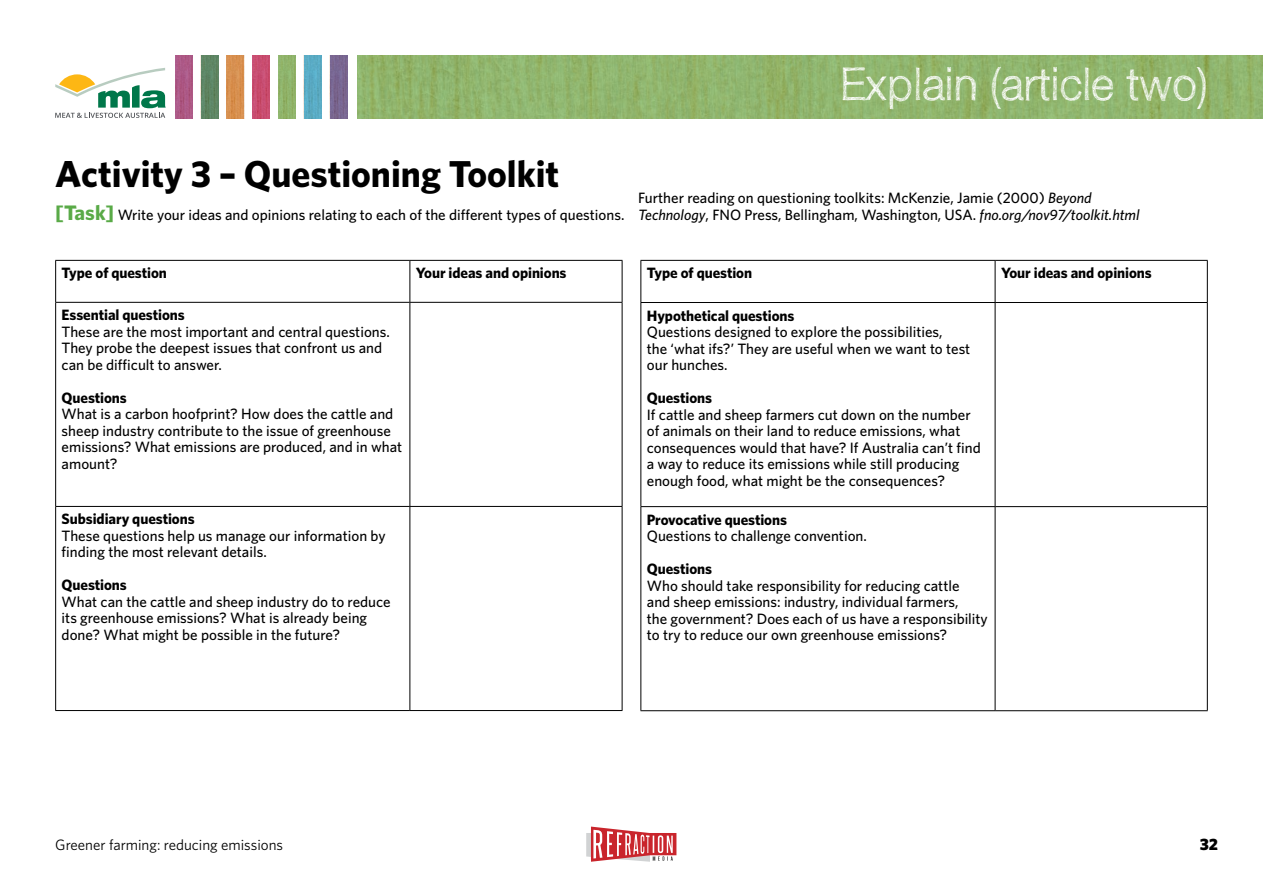
<style>
.page{position:relative;width:1263px;height:893px;background:#fff}
.page>*{position:absolute;margin:0;border:0;box-sizing:border-box;transform-origin:0 0}
.t1{font:300 45.15px "Sketchetik";color:#fff}
.t2{font:700 37.5px "Whitney";color:#000}
.t3{font:900 16.5px "Whitney";color:#000}
.t4{font:500 15px/16.5px "Whitney";color:#000}
.t5{font:700 15px "Whitney";letter-spacing:-.005em;color:#000}
.t6{font:15px "Whitney";color:#000}
.s1{font-weight:700;font-size:21px;color:#59aa47}
.s2{font-style:italic}
</style>
<div class="page">
<svg style="left:586px;top:827px;width:90px;height:35px"></svg>
<img style="left:357px;top:55px;width:906px;height:63px">
<img style="left:175px;top:55px;width:18px;height:63px">
<img style="left:227px;top:55px;width:17px;height:63px">
<img style="left:252px;top:55px;width:18px;height:63px">
<img style="left:278px;top:55px;width:18px;height:63px">
<img style="left:304px;top:55px;width:17px;height:63px">
<img style="left:201px;top:55px;width:17px;height:63px">
<img style="left:330px;top:55px;width:17px;height:63px">
<svg style="left:55px;top:68px;width:111px;height:50px"></svg>
<hr style="left:55px;top:260px;width:355px;height:1px;background:#000">
<hr style="left:410px;top:260px;width:212px;height:1px;background:#000">
<hr style="left:55px;top:302px;width:355px;height:1px;background:#000">
<hr style="left:410px;top:302px;width:212px;height:1px;background:#000">
<hr style="left:55px;top:506px;width:355px;height:1px;background:#000">
<hr style="left:410px;top:506px;width:212px;height:1px;background:#000">
<hr style="left:55px;top:710px;width:355px;height:1px;background:#000">
<hr style="left:410px;top:710px;width:212px;height:1px;background:#000">
<hr style="left:55px;top:261px;width:1px;height:41px;background:#000">
<hr style="left:55px;top:303px;width:1px;height:203px;background:#000">
<hr style="left:55px;top:507px;width:1px;height:203px;background:#000">
<hr style="left:409px;top:261px;width:1px;height:41px;background:#000">
<hr style="left:622px;top:261px;width:1px;height:41px;background:#000">
<hr style="left:409px;top:303px;width:1px;height:203px;background:#000">
<hr style="left:622px;top:303px;width:1px;height:203px;background:#000">
<hr style="left:409px;top:507px;width:1px;height:203px;background:#000">
<hr style="left:622px;top:507px;width:1px;height:203px;background:#000">
<hr style="left:640px;top:260px;width:355px;height:1px;background:#000">
<hr style="left:995px;top:260px;width:213px;height:1px;background:#000">
<hr style="left:640px;top:302px;width:355px;height:1px;background:#000">
<hr style="left:995px;top:302px;width:213px;height:1px;background:#000">
<hr style="left:640px;top:506px;width:355px;height:1px;background:#000">
<hr style="left:995px;top:506px;width:213px;height:1px;background:#000">
<hr style="left:640px;top:710px;width:355px;height:1px;background:#000">
<hr style="left:995px;top:710px;width:213px;height:1px;background:#000">
<hr style="left:640px;top:261px;width:1px;height:41px;background:#000">
<hr style="left:640px;top:303px;width:1px;height:203px;background:#000">
<hr style="left:640px;top:507px;width:1px;height:203px;background:#000">
<hr style="left:995px;top:261px;width:1px;height:41px;background:#000">
<hr style="left:1207px;top:261px;width:1px;height:41px;background:#000">
<hr style="left:995px;top:303px;width:1px;height:203px;background:#000">
<hr style="left:1207px;top:303px;width:1px;height:203px;background:#000">
<hr style="left:995px;top:507px;width:1px;height:203px;background:#000">
<hr style="left:1207px;top:507px;width:1px;height:203px;background:#000">
<h1 class="t1" style="left:839px;top:56px;width:370px">Explain (article two)</h1>
<h2 class="t2" style="left:55px;top:148px;width:505px">Activity 3 – Questioning Toolkit</h2>
<p class="t4" style="left:55px;top:206px;width:571px"><span class="s1">[Task]</span> Write your ideas and opinions relating to each of the different types of questions.</p>
<p class="t4" style="left:638px;top:189px;width:503px">Further reading on questioning toolkits: McKenzie, Jamie (2000) <span class="s2">Beyond<br>Technology</span>, FNO Press, Bellingham, Washington, USA. <span class="s2">fno.org/nov97/toolkit.html</span></p>
<p class="t5" style="left:62px;top:263px;width:107px">Type of question</p>
<p class="t5" style="left:416px;top:263px;width:152px">Your ideas and opinions</p>
<p class="t5" style="left:62px;top:305px;width:125px">Essential questions</p>
<p class="t4" style="left:62px;top:323px;width:330px">These are the most important and central questions.<br>They probe the deepest issues that confront us and can be difficult to answer.</p>
<p class="t5" style="left:62px;top:388px;width:67px">Questions</p>
<p class="t4" style="left:62px;top:406px;width:342px">What is a carbon hoofprint? How does the cattle and sheep industry contribute to the issue of greenhouse emissions? What emissions are produced, and in what amount?</p>
<p class="t5" style="left:62px;top:509px;width:134px">Subsidiary questions</p>
<p class="t4" style="left:62px;top:527px;width:326px">These questions help us manage our information by finding the most relevant details.</p>
<p class="t5" style="left:62px;top:575px;width:67px">Questions</p>
<p class="t4" style="left:62px;top:593px;width:330px">What can the cattle and sheep industry do to reduce its greenhouse emissions? What is already being done? What might be possible in the future?</p>
<p class="t5" style="left:647px;top:263px;width:107px">Type of question</p>
<p class="t5" style="left:1001px;top:263px;width:152px">Your ideas and opinions</p>
<p class="t5" style="left:647px;top:305px;width:149px">Hypothetical questions</p>
<p class="t4" style="left:647px;top:323px;width:325px">Questions designed to explore the possibilities,<br>the ‘what ifs?’ They are useful when we want to test our hunches.</p>
<p class="t5" style="left:647px;top:388px;width:67px">Questions</p>
<p class="t4" style="left:647px;top:406px;width:335px">If cattle and sheep farmers cut down on the number of animals on their land to reduce emissions, what consequences would that have? If Australia can’t find a way to reduce its emissions while still producing enough food, what might be the consequences?</p>
<p class="t5" style="left:647px;top:509px;width:142px">Provocative questions</p>
<p class="t4" style="left:647px;top:527px;width:222px">Questions to challenge convention.</p>
<p class="t5" style="left:647px;top:559px;width:67px">Questions</p>
<p class="t4" style="left:647px;top:577px;width:342px">Who should take responsibility for reducing cattle<br>and sheep emissions: industry, individual farmers,<br>the government? Does each of us have a responsibility to try to reduce our own greenhouse emissions?</p>
<p class="t6" style="left:55px;top:835px;width:229px">Greener farming: reducing emissions</p>
<p class="t3" style="left:1200px;top:833px;width:20px">32</p>
</div>
